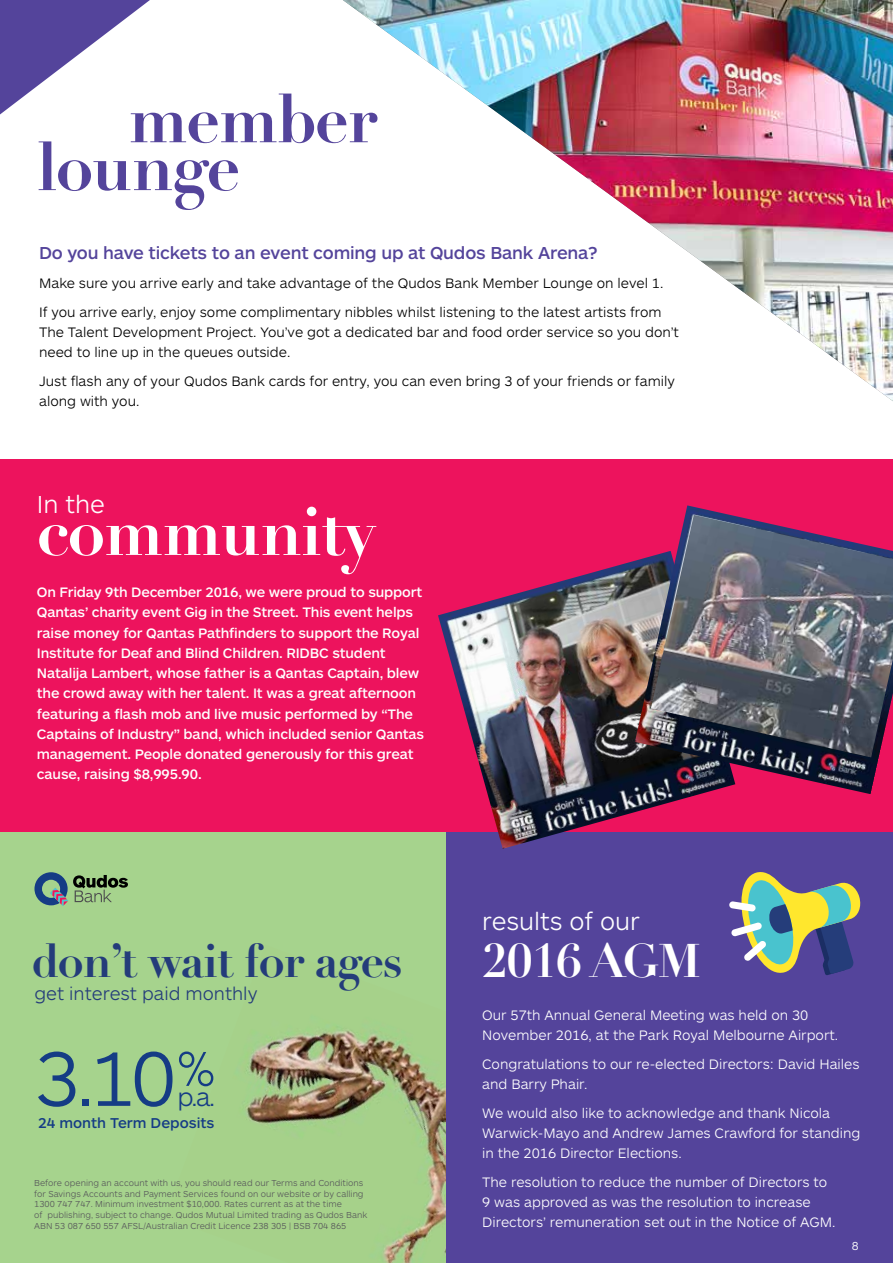
<style>
.page{position:relative;width:893px;height:1263px;background:#fff}
.page>*{position:absolute;margin:0;border:0;box-sizing:border-box;transform-origin:0 0}
.t1{font:300 80.1px "ARS Maquette";color:#153c85}
.t2{font:700 67.5px/47.8px "Didot LH";letter-spacing:-.025em;color:#54449b}
.t3{font:700 67.5px "Didot LH";letter-spacing:-.025em;color:#fff}
.t4{font:700 46.65px "Didot LH";letter-spacing:-.03em;color:#243c7a}
.t5{font:700 46.5px "Didot LH";letter-spacing:-.025em;color:#fff}
.t6{font:300 25.95px "ARS Maquette";color:#153c85}
.t7{font:300 25.5px "ARS Maquette";color:#fff}
.t8{font:300 18.75px "ARS Maquette";color:#243c7a}
.t9{font:500 18px "ARS Maquette";letter-spacing:-.01em;color:#54449b}
.t10{font:500 14.85px "ARS Maquette";color:#153c85}
.t11{font:500 14.25px/20.2px "ARS Maquette";letter-spacing:-.01em;color:#fff}
.t12{font:300 14.25px/20.2px "ARS Maquette";color:#fff}
.t13{font:300 14.25px/20.2px "ARS Maquette";color:#000}
.t14{font:300 12px "ARS Maquette";color:#fff}
.t15{font:300 9px/10.8px "ARS Maquette";color:#58595b}
</style>
<div class="page">
<div style="left:0;top:459px;width:893px;height:374px;background:#ed135d"></div>
<svg style="left:0;top:0;width:150px;height:114px"></svg>
<img style="left:343px;top:0;width:550px;height:401px">
<div style="left:0;top:833px;width:446px;height:430px;background:#a6d38d"></div>
<img style="left:245px;top:1026px;width:201px;height:237px">
<div style="left:446px;top:833px;width:447px;height:430px;background:#54449b"></div>
<svg style="left:34px;top:872px;width:94px;height:34px"></svg>
<svg style="left:729px;top:872px;width:132px;height:103px"></svg>
<img style="left:438px;top:560px;width:297px;height:289px">
<img style="left:635px;top:505px;width:244px;height:289px">
<img style="left:651px;top:515px;width:242px;height:242px">
<h2 class="t2" style="left:36px;top:96px;width:342px;text-indent:92px">member lounge</h2>
<p class="t9" style="left:39px;top:241px;width:560px">Do you have tickets to an event coming up at Qudos Bank Arena?</p>
<p class="t13" style="left:39px;top:268px;width:626px;line-height:28.8px">Make sure you arrive early and take advantage of the Qudos Bank Member Lounge on level 1.<br>If you arrive early, enjoy some complimentary nibbles whilst listening to the latest artists from</p>
<p class="t13" style="left:39px;top:321px;width:641px">The Talent Development Project. You’ve got a dedicated bar and food order service so you don’t need to line up in the queues outside.</p>
<p class="t13" style="left:39px;top:370px;width:637px">Just flash any of your Qudos Bank cards for entry, you can even bring 3 of your friends or family along with you.</p>
<h3 class="t7" style="left:37px;top:487px;width:70px">In the</h3>
<h2 class="t3" style="left:37px;top:489px;width:340px">community</h2>
<p class="t11" style="left:37px;top:581px;width:389px">On Friday 9th December 2016, we were proud to support Qantas’ charity event Gig in the Street. This event helps raise money for Qantas Pathfinders to support the Royal Institute for Deaf and Blind Children. RIDBC student Natalija Lambert, whose father is a Qantas Captain, blew the crowd away with her talent. It was a great afternoon featuring a flash mob and live music performed by “The Captains of Industry” band, which included senior Qantas management. People donated generously for this great cause, raising $8,995.90.</p>
<h3 class="t4" style="left:32px;top:931px;width:372px">don’t wait for ages</h3>
<h3 class="t8" style="left:34px;top:982px;width:224px">get interest paid monthly</h3>
<h3 class="t6" style="left:177px;top:1080px;width:40px"><sup>%</sup>p.a.</h3>
<h1 class="t1" style="left:35px;top:1027px;width:144px">3.10</h1>
<p class="t10" style="left:38px;top:1113px;width:178px">24 month Term Deposits</p>
<p class="t15" style="left:34px;top:1177px;width:335px">Before opening an account with us, you should read our Terms and Conditions for Savings Accounts and Payment Services found on our website or by calling 1300 747 747. Minimum investment $10,000. Rates current as at the time<br>of publishing, subject to change. Qudos Mutual Limited trading as Qudos Bank ABN 53 087 650 557 AFSL/Australian Credit Licence 238 305 | BSB 704 865</p>
<h3 class="t7" style="left:482px;top:905px;width:159px">results of our</h3>
<h3 class="t5" style="left:482px;top:932px;width:220px">2016 AGM</h3>
<p class="t12" style="left:482px;top:1004px;width:357px">Our 57th Annual General Meeting was held on 30<br>November 2016, at the Park Royal Melbourne Airport.</p>
<p class="t12" style="left:482px;top:1053px;width:379px">Congratulations to our re-elected Directors: David Hailes and Barry Phair.</p>
<p class="t12" style="left:482px;top:1102px;width:380px">We would also like to acknowledge and thank Nicola<br>Warwick-Mayo and Andrew James Crawford for standing in the 2016 Director Elections.</p>
<p class="t12" style="left:482px;top:1171px;width:355px">The resolution to reduce the number of Directors to<br>9 was approved as was the resolution to increase<br>Directors’ remuneration set out in the Notice of AGM.</p>
<p class="t14" style="left:852px;top:1238px;width:8px">8</p>
</div>
